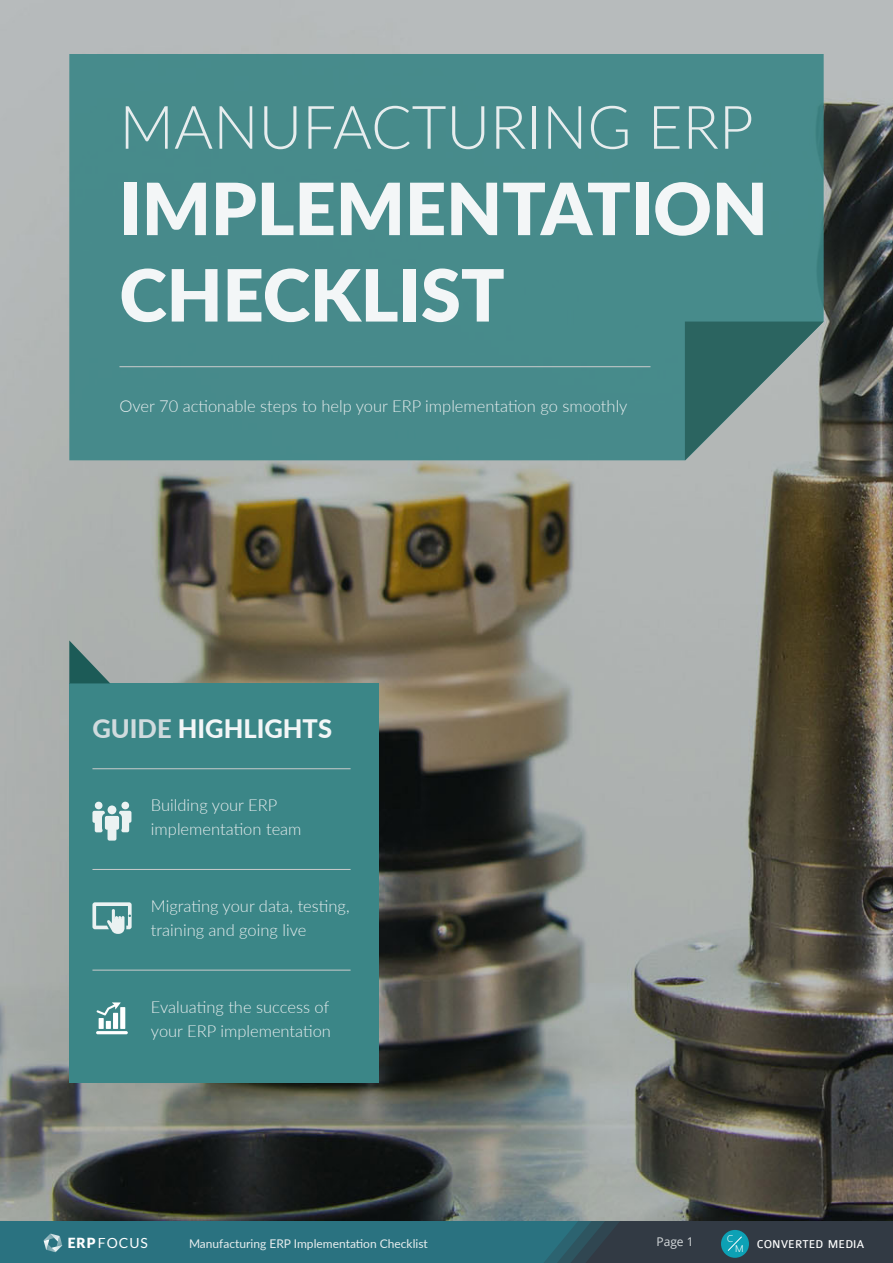
<style>
.page{position:relative;width:893px;height:1263px;background:#fff}
.page>*{position:absolute;margin:0;border:0;box-sizing:border-box;transform-origin:0 0}
.t1{font:900 72px "Lato";color:#f3f6f7}
.t2{font:300 60px "Lato";color:#e7edee}
.t3{font:800 25.5px "Lato";color:#f3f6f7}
.t4{font:300 16.5px/24px "Lato";color:#e7edee}
.t5{font:13.95px "Lato";letter-spacing:.075em;color:#fff}
.t6{font:12.15px "Colaborate";color:#fff}
.t7{font:12px "Lato";color:#e7edee}
.t8{font:12px "Open Sans";color:#d6dadc}
.t9{font:9.75px "Corbert";color:#fff}
.s1{color:#d0dbde}
.s2{font-weight:900}
</style>
<div class="page">
<div style="left:0;top:1221px;width:893px;height:42px;background:#2a7280"></div>
<div style="left:678px;top:1221px;width:215px;height:42px;background:#323a44"></div>
<div style="left:721px;top:1230px;width:28px;height:28px;background:#0da1b5;border-radius:50%"></div>
<svg style="left:544px;top:1221px;width:198px;height:42px"></svg>
<svg style="left:44px;top:1233px;width:18px;height:19px"></svg>
<img style="left:0;top:0;width:893px;height:1221px">
<div style="left:69px;top:54px;width:755px;height:406px;background:#478b8b"></div>
<svg style="left:685px;top:322px;width:139px;height:138px;background:#6c8b88"></svg>
<hr style="left:119px;top:366px;width:531px;height:1px;background:#ccc">
<div style="left:69px;top:683px;width:309px;height:399px;background:#3b8687"></div>
<svg style="left:69px;top:640px;width:41px;height:43px;background:#658583"></svg>
<hr style="left:92px;top:768px;width:259px;height:1px;background:#ccc">
<svg style="left:95px;top:802px;width:8px;height:7px"></svg>
<svg style="left:121px;top:802px;width:8px;height:7px"></svg>
<svg style="left:92px;top:811px;width:39px;height:29px"></svg>
<div style="left:108px;top:805px;width:8px;height:9px;background:#ebf2f2;border-radius:50%"></div>
<hr style="left:92px;top:869px;width:259px;height:1px;background:#ccc">
<svg style="left:92px;top:902px;width:39px;height:32px"></svg>
<hr style="left:92px;top:970px;width:259px;height:1px;background:#ccc">
<svg style="left:96px;top:1002px;width:25px;height:13px"></svg>
<hr style="left:96px;top:1031px;width:32px;height:3px;background:#fff;border-radius:2px">
<div style="left:99px;top:1018px;width:5px;height:11px;background:#fff"></div>
<div style="left:120px;top:1007px;width:5px;height:22px;background:#fff"></div>
<div style="left:113px;top:1013px;width:5px;height:16px;background:#fff"></div>
<div style="left:106px;top:1021px;width:5px;height:8px;background:#fff"></div>
<p class="t2" style="left:119px;top:85px;width:636px">MANUFACTURING ERP</p>
<p class="t1" style="left:119px;top:155px;width:650px">IMPLEMENTATION</p>
<p class="t1" style="left:119px;top:241px;width:387px">CHECKLIST</p>
<p class="t4" style="left:119px;top:394px;width:510px">Over 70 actionable steps to help your ERP implementation go smoothly</p>
<p class="t3" style="left:92px;top:710px;width:241px"><span class="s1">GUIDE</span> HIGHLIGHTS</p>
<p class="t4" style="left:151px;top:793px;width:128px">Building your ERP</p>
<p class="t4" style="left:151px;top:817px;width:152px">implementation team</p>
<p class="t4" style="left:151px;top:893px;width:200px">Migrating your data, testing, training and going live</p>
<p class="t4" style="left:151px;top:994px;width:182px">Evaluating the success of your ERP implementation</p>
<p class="t9" style="left:727px;top:1232px;width:8px">C</p>
<p class="t5" style="left:68px;top:1235px;width:82px"><span class="s2">ERP</span>FOCUS</p>
<p class="t8" style="left:656px;top:1233px;width:39px">Page 1</p>
<p class="t7" style="left:189px;top:1235px;width:240px">Manufacturing ERP Implementation Checklist</p>
<p class="t9" style="left:735px;top:1242px;width:10px">M</p>
<p class="t6" style="left:757px;top:1238px;width:109px">CONVERTED MEDIA</p>
</div>
